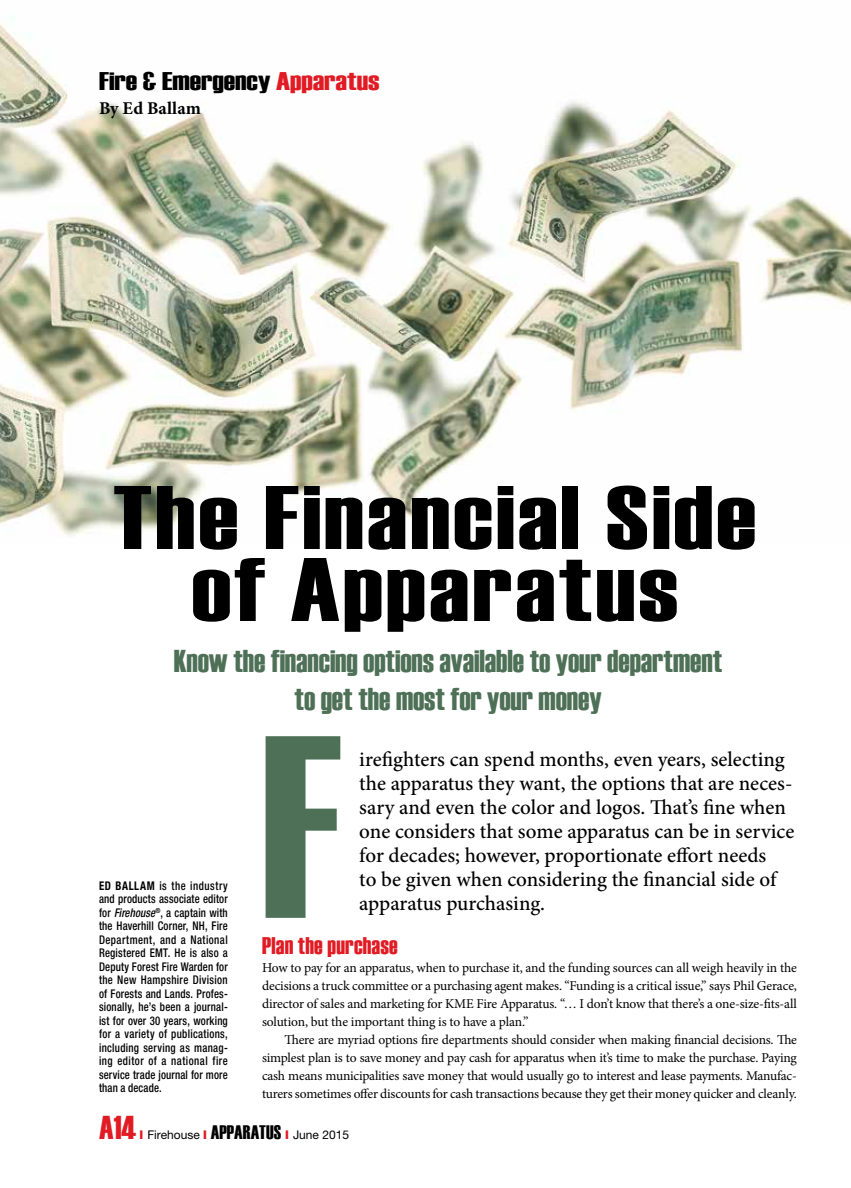
<style>
.page{position:relative;width:851px;height:1188px;background:#fff}
.page>*{position:absolute;margin:0;border:0;box-sizing:border-box;transform-origin:0 0}
.t1{font:259.5px "Haettenschweiler";color:#4e7057}
.t2{font:90px/72px "Haettenschweiler";letter-spacing:.025em;color:#000;text-align:center;scale:1.25 1}
.t3{font:33px "Haettenschweiler";color:#e11b24}
.t4{font:31.5px/37.8px "Haettenschweiler";color:#4e7057;text-align:center}
.t5{font:25.5px "Haettenschweiler";color:#000;scale:1.25 1}
.t6{font:24px "Haettenschweiler";letter-spacing:.01em;color:#e11b24}
.t7{font:500 21px/24px "Minion Pro";color:#000}
.t8{font:700 18px "Minion Pro";letter-spacing:.005em;color:#000}
.t9{font:13.5px "Minion Pro";letter-spacing:-.015em;color:#000}
.t10{font:500 condensed 12px/13.5px "Helvetica Neue LT Std";letter-spacing:.015em;color:#000;text-align:justify;scale:.9 1}
.t11{font:12px "Helvetica Neue LT Std";color:#000}
.s1{color:#e11b24}
.s2{font-weight:700}
.s3{font-style:italic}
.s4{font-weight:900;color:#e11b24}
.s5{font-family:"Haettenschweiler";font-size:19.5px}
</style>
<div class="page">
<img style="left:0;top:23px;width:850px;height:512px">
<p class="t5" style="left:99px;top:66px;width:226px">Fire &amp; Emergency <span class="s1">Apparatus</span></p>
<p class="t8" style="left:99px;top:95px;width:103px">By Ed Ballam</p>
<p class="t2" style="left:113px;top:477px;width:516px">The Financial Side of Apparatus</p>
<p class="t4" style="left:174px;top:640px;width:550px">Know the financing options available to your department to get the most for your money</p>
<p class="t1" style="left:261px;top:679px;width:83px">F</p>
<p class="t7" style="left:359px;top:747px;width:436px">irefighters can spend months, even years, selecting the apparatus they want, the options that are neces&shy;sary and even the color and logos. That’s fine when one considers that some apparatus can be in service for decades; however, proportionate effort needs<br>to be given when considering the financial side of apparatus purchasing.</p>
<p class="t10" style="left:99px;top:879px;width:145px"><span class="s2">ED BALLAM</span> is the industry and products associate editor for <span class="s3">Firehouse</span><sup>®</sup>, a captain with the Haverhill Corner, NH, Fire Department, and a National Registered EMT. He is also a Deputy Forest Fire Warden for the New Hampshire Division of Forests and Lands. Profes&shy;sionally, he’s been a journal&shy;ist for over 30 years, working for a variety of publications, including serving as manag&shy;ing editor of a national fire service trade journal for more than a decade.</p>
<p class="t6" style="left:262px;top:932px;width:137px">Plan the purchase</p>
<p class="t9" style="left:262px;top:959px;width:536px">How to pay for an apparatus, when to purchase it, and the funding sources can all weigh heavily in the</p>
<p class="t9" style="left:262px;top:977px;width:536px">decisions a truck committee or a purchasing agent makes. “Funding is a critical issue,” says Phil Gerace,</p>
<p class="t9" style="left:262px;top:995px;width:536px">director of sales and marketing for KME Fire Apparatus. “… I don’t know that there’s a one-size-fits-all</p>
<p class="t9" style="left:262px;top:1013px;width:268px">solution, but the important thing is to have a plan.”</p>
<p class="t9" style="left:284px;top:1031px;width:514px">There are myriad options fire departments should consider when making financial decisions. The</p>
<p class="t9" style="left:262px;top:1049px;width:536px">simplest plan is to save money and pay cash for apparatus when it’s time to make the purchase. Paying</p>
<p class="t9" style="left:262px;top:1067px;width:536px">cash means municipalities save money that would usually go to interest and lease payments. Manufac-</p>
<p class="t9" style="left:262px;top:1085px;width:536px">turers sometimes offer discounts for cash transactions because they get their money quicker and cleanly.</p>
<p class="t3" style="left:99px;top:1109px;width:39px">A14</p>
<p class="t11" style="left:139px;top:1128px;width:211px"><span class="s4">l</span> Firehouse <span class="s4">l</span> <span class="s5">Apparatus</span> <span class="s4">l</span> June 2015</p>
</div>
